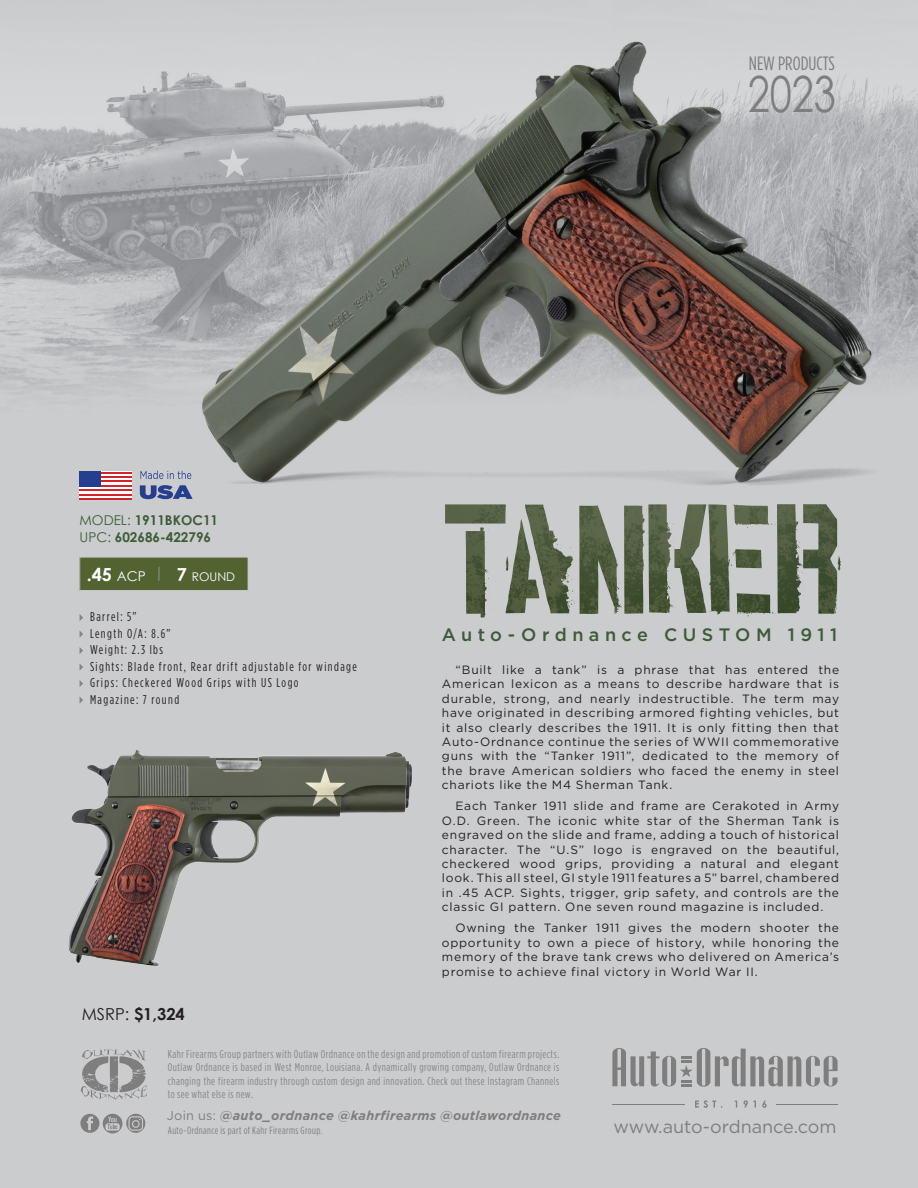
<style>
.page{position:relative;width:918px;height:1188px;background:#fff}
.page>*{position:absolute;margin:0;border:0;box-sizing:border-box;transform-origin:0 0}
.t1{font:49.8px "Century Gothic";color:#7f7e7f;scale:.8 1}
.t2{font:condensed 19.35px "Gotham HTF";color:#7f7e7f}
.t3{font:500 18px "Gotham HTF";letter-spacing:.3em;color:#3e5b38}
.t4{font:18px "Gotham HTF";color:#7f7e7f}
.t5{font:700 18px "Century Gothic";color:#fff}
.t6{font:700 16.5px "Century Gothic";color:#231f20}
.t7{font:700 13.5px/16.2px "Century Gothic";color:#3e5b38}
.t8{font:condensed 12.75px/16.5px "Gotham HTF";letter-spacing:.11em;color:#231f20}
.t9{font:italic 700 12.75px "Gotham HTF";letter-spacing:.025em;color:#7f7e7f}
.t10{font:12px/14.4px "Gotham HTF";letter-spacing:.065em;color:#231f20;text-align:justify}
.t11{font:12px "Century Gothic";color:#fff}
.t12{font:condensed 11.25px/13.5px "Gotham HTF";letter-spacing:.045em;color:#838586;text-align:justify}
.t13{font:condensed 10.5px "Gotham HTF";letter-spacing:.04em;color:#7f7e7f}
.s1{font-weight:400}
.s2{font-weight:400;font-size:13.5px}
.s3{font-weight:700;font-size:18px}
.s4{font-weight:400;font-style:normal}
</style>
<div class="page">
<img style="left:0;top:0;width:918px;height:1188px">
<svg style="left:80px;top:1114px;width:65px;height:19px"></svg>
<svg style="left:81px;top:1049px;width:66px;height:51px;background:#aaaaab"></svg>
<hr style="left:776px;top:1104px;width:61px;height:1px;background:#7f7e7f">
<hr style="left:612px;top:1104px;width:73px;height:1px;background:#7f7e7f">
<svg style="left:695px;top:1100px;width:27px;height:8px"></svg>
<svg style="left:734px;top:1101px;width:3px;height:7px"></svg>
<svg style="left:744px;top:1100px;width:12px;height:8px"></svg>
<svg style="left:762px;top:1100px;width:5px;height:8px"></svg>
<svg style="left:612px;top:1048px;width:226px;height:39px;background:#acacad"></svg>
<svg style="left:80px;top:614px;width:3px;height:7px"></svg>
<svg style="left:80px;top:630px;width:3px;height:8px"></svg>
<svg style="left:80px;top:647px;width:3px;height:7px"></svg>
<svg style="left:80px;top:663px;width:3px;height:8px"></svg>
<svg style="left:80px;top:680px;width:3px;height:7px"></svg>
<svg style="left:80px;top:696px;width:3px;height:8px"></svg>
<div style="left:80px;top:557px;width:168px;height:34px;background:#526231"></div>
<svg style="left:159px;top:567px;width:1px;height:14px"></svg>
<div style="left:80px;top:557px;width:168px;height:34px;border:1px solid #c6c6c7"></div>
<img style="left:777px;top:504px;width:60px;height:110px">
<img style="left:43px;top:728px;width:385px;height:256px">
<div style="left:80px;top:472px;width:52px;height:28px;background:#fff"></div>
<hr style="left:80px;top:472px;width:52px;height:2px;background:#d1232a">
<hr style="left:80px;top:476px;width:52px;height:2px;background:#d1232a">
<hr style="left:80px;top:480px;width:52px;height:2px;background:#d1232a">
<hr style="left:80px;top:485px;width:52px;height:2px;background:#d1232a">
<hr style="left:80px;top:489px;width:52px;height:2px;background:#d1232a">
<hr style="left:80px;top:494px;width:52px;height:2px;background:#d1232a">
<hr style="left:80px;top:498px;width:52px;height:2px;background:#d1232a">
<div style="left:80px;top:472px;width:21px;height:15px;background:#253f8e"></div>
<svg style="left:140px;top:485px;width:53px;height:14px"></svg>
<svg style="left:140px;top:471px;width:51px;height:8px"></svg>
<h2 class="t2" style="left:749px;top:53px;width:88px">NEW PRODUCTS</h2>
<h1 class="t1" style="left:748px;top:64px;width:112px">2023</h1>
<p class="t7" style="left:80px;top:512px;width:140px"><span class="s1">MODEL:</span> 1911BKOC11<br><span class="s1">UPC:</span> 602686-422796</p>
<h3 class="t5" style="left:87px;top:563px;width:61px">.45 <span class="s2">ACP</span></h3>
<p class="t11" style="left:177px;top:569px;width:60px"><span class="s3">7</span> ROUND</p>
<p class="t8" style="left:90px;top:608px;width:268px">Barrel: 5”<br>Length O/A: 8.6”<br>Weight: 2.3 lbs<br>Sights: Blade front, Rear drift adjustable for windage<br>Grips: Checkered Wood Grips with US Logo<br>Magazine: 7 round</p>
<h3 class="t6" style="left:82px;top:1003px;width:105px"><span class="s1">MSRP:</span> $1,324</h3>
<h3 class="t3" style="left:442px;top:624px;width:397px">Auto-Ordnance CUSTOM 1911</h3>
<p class="t10" style="left:442px;top:662px;width:399px;text-indent:14px">“Built like a tank” is a phrase that has entered the American lexicon as a means to describe hardware that is durable, strong, and nearly indestructible. The term may have originated in describing armored fighting vehicles, but it also clearly describes the 1911. It is only fitting then that Auto-Ordnance continue the series of WWII commemorative guns with the “Tanker 1911”, dedicated to the memory of the brave American soldiers who faced the enemy in steel chariots like the M4 Sherman Tank.</p>
<p class="t10" style="left:442px;top:799px;width:399px;text-indent:14px">Each Tanker 1911 slide and frame are Cerakoted in Army O.D. Green. The iconic white star of the Sherman Tank is engraved on the slide and frame, adding a touch of historical character. The “U.S” logo is engraved on the beautiful, checkered wood grips, providing a natural and elegant look. This all steel, GI style 1911 features a 5” barrel, chambered in .45 ACP. Sights, trigger, grip safety, and controls are the classic GI pattern. One seven round magazine is included.</p>
<p class="t10" style="left:442px;top:921px;width:399px;text-indent:14px">Owning the Tanker 1911 gives the modern shooter the opportunity to own a piece of history, while honoring the memory of the brave tank crews who delivered on America’s promise to achieve final victory in World War II.</p>
<p class="t12" style="left:168px;top:1047px;width:393px">Kahr Firearms Group partners with Outlaw Ordnance on the design and promotion of custom firearm projects.<br>Outlaw Ordnance is based in West Monroe, Louisiana. A dynamically growing company, Outlaw Ordnance is changing the firearm industry through custom design and innovation. Check out these Instagram Channels to see what else is new.</p>
<p class="t9" style="left:167px;top:1108px;width:396px"><span class="s4">Join us:</span> @auto_ordnance @kahrfirearms @outlawordnance</p>
<p class="t13" style="left:168px;top:1125px;width:156px">Auto-Ordnance is part of Kahr Firearms Group.</p>
<h3 class="t4" style="left:613px;top:1117px;width:225px">www.auto-ordnance.com</h3>
</div>
